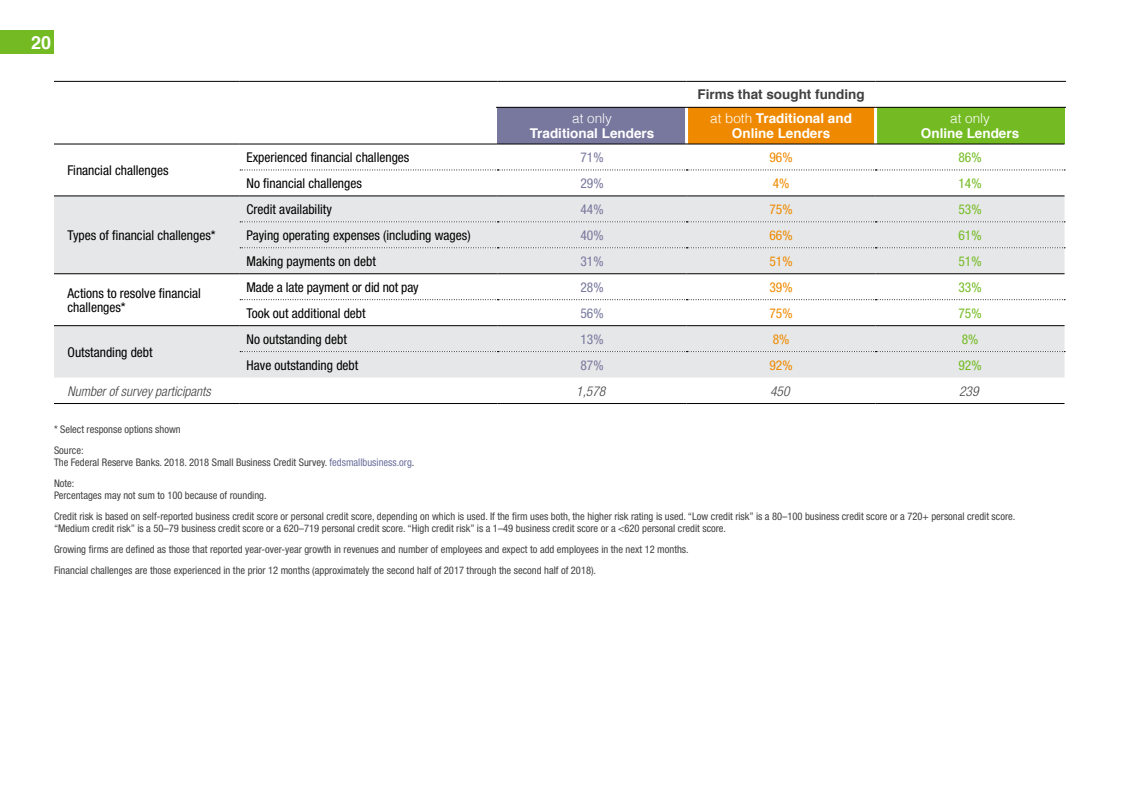
<style>
.page{position:relative;width:1134px;height:810px;background:#fff}
.page>*{position:absolute;margin:0;border:0;box-sizing:border-box;transform-origin:0 0}
.t1{font:700 18px "Helvetica";color:#fff}
.t2{font:condensed 13.5px/14.5px "Helvetica Neue";color:#000}
.t3{font:700 13.5px/14.5px "Helvetica";color:#fff;text-align:center}
.t4{font:italic 300 condensed 13.5px "Helvetica Neue";color:#414042}
.t5{font:condensed 13.5px "Helvetica Neue";color:#78789e}
.t6{font:condensed 13.5px "Helvetica Neue";color:#74bb23}
.t7{font:condensed 13.5px "Helvetica Neue";color:#ef8a00}
.t8{font:700 13.5px "Helvetica";color:#414042}
.t9{font:300 13.5px "Helvetica";color:#fff}
.t10{font:condensed 10.5px/21px "Helvetica Neue";color:#414042}
.s1{font-weight:300}
.s2{color:#6b6f9d}
</style>
<div class="page">
<div style="left:498px;top:107px;width:189px;height:37px;background:#78789e"></div>
<div style="left:687px;top:107px;width:189px;height:37px;background:#ef8a00"></div>
<div style="left:876px;top:107px;width:189px;height:37px;background:#74bb23"></div>
<svg style="left:54px;top:169px;width:1011px;height:27px"></svg>
<svg style="left:54px;top:197px;width:1011px;height:181px;fill:#e6e7e8"></svg>
<hr style="left:54px;top:196px;width:186px;height:1px;background:#000">
<hr style="left:54px;top:273px;width:186px;height:1px;background:#000">
<hr style="left:240px;top:196px;width:258px;height:1px;background:#000">
<hr style="left:498px;top:196px;width:189px;height:1px;background:#000">
<hr style="left:687px;top:196px;width:189px;height:1px;background:#000">
<hr style="left:876px;top:196px;width:189px;height:1px;background:#000">
<hr style="left:240px;top:273px;width:258px;height:1px;background:#000">
<hr style="left:498px;top:273px;width:189px;height:1px;background:#000">
<hr style="left:687px;top:273px;width:189px;height:1px;background:#000">
<hr style="left:876px;top:273px;width:189px;height:1px;background:#000">
<hr style="left:54px;top:325px;width:186px;height:1px;background:#000">
<hr style="left:240px;top:325px;width:258px;height:1px;background:#000">
<hr style="left:498px;top:325px;width:189px;height:1px;background:#000">
<hr style="left:687px;top:325px;width:189px;height:1px;background:#000">
<hr style="left:876px;top:325px;width:189px;height:1px;background:#000">
<svg style="left:240px;top:170px;width:825px;height:1px"></svg>
<svg style="left:240px;top:221px;width:825px;height:1px"></svg>
<svg style="left:240px;top:247px;width:825px;height:1px"></svg>
<svg style="left:240px;top:299px;width:825px;height:1px"></svg>
<svg style="left:240px;top:351px;width:825px;height:1px"></svg>
<hr style="left:685px;top:108px;width:3px;height:36px;background:#fff">
<hr style="left:874px;top:108px;width:3px;height:36px;background:#fff">
<hr style="left:54px;top:403px;width:186px;height:1px;background:#000">
<hr style="left:240px;top:403px;width:258px;height:1px;background:#000">
<hr style="left:498px;top:403px;width:189px;height:1px;background:#000">
<hr style="left:687px;top:403px;width:189px;height:1px;background:#000">
<hr style="left:876px;top:403px;width:189px;height:1px;background:#000">
<hr style="left:496px;top:107px;width:191px;height:1px;background:#000">
<hr style="left:687px;top:107px;width:189px;height:1px;background:#000">
<hr style="left:876px;top:107px;width:190px;height:1px;background:#000">
<hr style="left:54px;top:81px;width:186px;height:1px;background:#000">
<hr style="left:240px;top:81px;width:258px;height:1px;background:#000">
<hr style="left:498px;top:81px;width:189px;height:1px;background:#000">
<hr style="left:687px;top:81px;width:189px;height:1px;background:#000">
<hr style="left:876px;top:81px;width:190px;height:1px;background:#000">
<hr style="left:54px;top:144px;width:186px;height:1px;background:#000">
<hr style="left:240px;top:144px;width:258px;height:1px;background:#000">
<hr style="left:498px;top:144px;width:189px;height:1px;background:#000">
<hr style="left:687px;top:144px;width:189px;height:1px;background:#000">
<hr style="left:876px;top:144px;width:189px;height:1px;background:#000">
<div style="left:0;top:30px;width:54px;height:24px;background:#74bb23"></div>
<h1 class="t1" style="left:31px;top:28px;width:22px">20</h1>
<p class="t2" style="left:68px;top:163px;width:102px">Financial challenges</p>
<p class="t2" style="left:68px;top:228px;width:150px">Types of financial challenges*</p>
<p class="t9" style="left:572px;top:107px;width:41px">at only</p>
<p class="t3" style="left:530px;top:126px;width:126px">Traditional Lenders</p>
<p class="t8" style="left:697px;top:84px;width:169px">Firms that sought funding</p>
<p class="t3" style="left:710px;top:112px;width:143px"><span class="s1">at both</span> Traditional and<br>Online Lenders</p>
<p class="t9" style="left:950px;top:107px;width:41px">at only</p>
<p class="t3" style="left:921px;top:126px;width:100px">Online Lenders</p>
<p class="t2" style="left:247px;top:150px;width:164px">Experienced financial challenges</p>
<p class="t5" style="left:580px;top:150px;width:25px">71%</p>
<p class="t7" style="left:769px;top:150px;width:25px">96%</p>
<p class="t6" style="left:958px;top:150px;width:25px">86%</p>
<p class="t2" style="left:247px;top:176px;width:117px">No financial challenges</p>
<p class="t5" style="left:580px;top:176px;width:25px">29%</p>
<p class="t7" style="left:773px;top:176px;width:18px">4%</p>
<p class="t6" style="left:958px;top:176px;width:25px">14%</p>
<p class="t2" style="left:247px;top:202px;width:87px">Credit availability</p>
<p class="t5" style="left:580px;top:202px;width:25px">44%</p>
<p class="t7" style="left:769px;top:202px;width:25px">75%</p>
<p class="t6" style="left:958px;top:202px;width:25px">53%</p>
<p class="t2" style="left:247px;top:228px;width:226px">Paying operating expenses (including wages)</p>
<p class="t5" style="left:580px;top:228px;width:25px">40%</p>
<p class="t7" style="left:769px;top:228px;width:25px">66%</p>
<p class="t6" style="left:958px;top:228px;width:25px">61%</p>
<p class="t2" style="left:247px;top:254px;width:131px">Making payments on debt</p>
<p class="t5" style="left:580px;top:254px;width:25px">31%</p>
<p class="t7" style="left:769px;top:254px;width:25px">51%</p>
<p class="t6" style="left:958px;top:254px;width:25px">51%</p>
<p class="t2" style="left:68px;top:286px;width:135px">Actions to resolve financial challenges*</p>
<p class="t2" style="left:247px;top:280px;width:174px">Made a late payment or did not pay</p>
<p class="t5" style="left:580px;top:279px;width:25px">28%</p>
<p class="t7" style="left:769px;top:279px;width:25px">39%</p>
<p class="t6" style="left:958px;top:279px;width:25px">33%</p>
<p class="t2" style="left:247px;top:306px;width:121px">Took out additional debt</p>
<p class="t5" style="left:580px;top:305px;width:25px">56%</p>
<p class="t7" style="left:769px;top:305px;width:25px">75%</p>
<p class="t6" style="left:958px;top:305px;width:25px">75%</p>
<p class="t2" style="left:68px;top:345px;width:87px">Outstanding debt</p>
<p class="t2" style="left:247px;top:332px;width:102px">No outstanding debt</p>
<p class="t5" style="left:580px;top:331px;width:25px">13%</p>
<p class="t7" style="left:773px;top:331px;width:18px">8%</p>
<p class="t6" style="left:962px;top:331px;width:18px">8%</p>
<p class="t2" style="left:247px;top:358px;width:113px">Have outstanding debt</p>
<p class="t5" style="left:580px;top:357px;width:25px">87%</p>
<p class="t7" style="left:769px;top:357px;width:25px">92%</p>
<p class="t6" style="left:958px;top:357px;width:25px">92%</p>
<p class="t4" style="left:68px;top:383px;width:145px">Number of survey participants</p>
<p class="t4" style="left:576px;top:383px;width:31px">1,578</p>
<p class="t4" style="left:770px;top:383px;width:21px">450</p>
<p class="t4" style="left:959px;top:383px;width:21px">239</p>
<p class="t10" style="left:54px;top:418px;width:128px">* Select response options shown<br>Source:</p>
<p class="t10" style="left:54px;top:451px;width:362px">The Federal Reserve Banks. 2018. 2018 Small Business Credit Survey. <span class="s2">fedsmallbusiness.org</span>.<br>Note:</p>
<p class="t10" style="left:54px;top:484px;width:963px">Percentages may not sum to 100 because of rounding.<br>Credit risk is based on self-reported business credit score or personal credit score, depending on which is used. If the firm uses both, the higher risk rating is used. “Low credit risk” is a 80–100 business credit score or a 720+ personal credit score.</p>
<p class="t10" style="left:54px;top:517px;width:674px">“Medium credit risk” is a 50–79 business credit score or a 620–719 personal credit score. “High credit risk” is a 1–49 business credit score or a &lt;620 personal credit score.<br>Growing firms are defined as those that reported year-over-year growth in revenues and number of employees and expect to add employees in the next 12 months.<br>Financial challenges are those experienced in the prior 12 months (approximately the second half of 2017 through the second half of 2018).</p>
</div>
